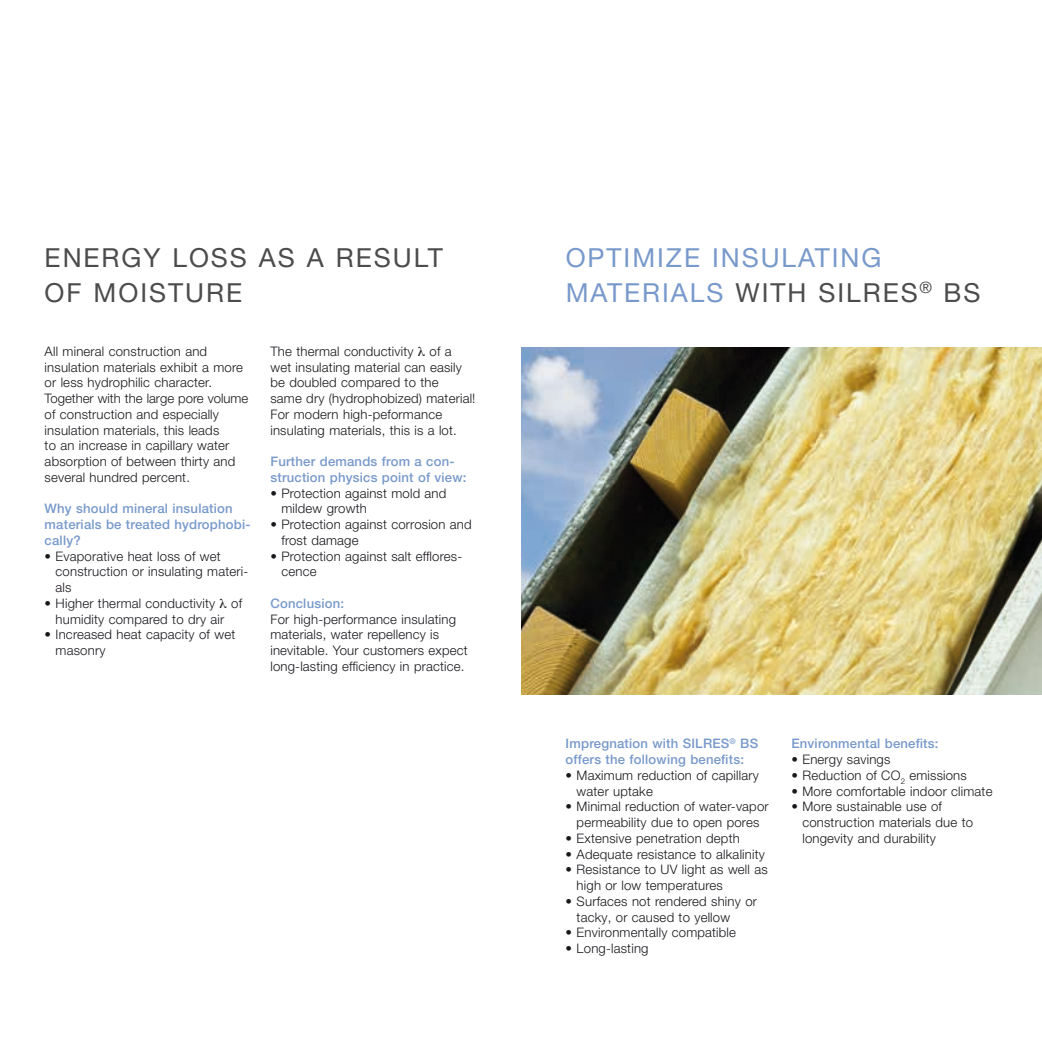
<style>
.page{position:relative;width:1042px;height:1042px;background:#fff}
.page>*{position:absolute;margin:0;border:0;box-sizing:border-box;transform-origin:0 0}
.t1{font:26.25px/35px "Helvetica Neue LT Pro";letter-spacing:.075em;color:#4c4c4e}
.t2{font:26.25px "Helvetica Neue LT Pro";color:#7899cb}
.t3{font:300 13.12px/15.8px "Helvetica Neue LT Pro";letter-spacing:.015em;color:#1a171c}
.t4{font:500 13.12px/15.8px "Helvetica Neue LT Pro";letter-spacing:.015em;color:#7899cb}
</style>
<div class="page">
<img style="left:521px;top:347px;width:521px;height:347px">
<h1 class="t1" style="left:45px;top:239px;width:400px">ENERGY LOSS AS A RESULT<br>OF MOISTURE</h1>
<h1 class="t2" style="left:566px;top:241px;width:56px">OPTIMI</h1>
<h1 class="t2" style="left:666px;top:241px;width:64px">ZE INSULATING</h1>
<h1 class="t2" style="left:566px;top:276px;width:19px">MATERIALS</h1>
<h1 class="t1" style="left:735px;top:274px;width:19px">WITH</h1>
<h1 class="t1" style="left:818px;top:274px;width:163px">SILRES<sup>®</sup> BS</h1>
<p class="t3" style="left:45px;top:343px;width:205px">All mineral construction and insulation materials exhibit a more or less hydrophilic character.<br>Together with the large pore volume of construction and especially insulation materials, this leads<br>to an increase in capillary water absorption of between thirty and several hundred percent.</p>
<p class="t4" style="left:45px;top:501px;width:207px">Why should mineral insulation materials be treated hydrophobi&shy;cally?</p>
<p class="t3" style="left:56px;top:548px;width:194px;text-indent:-11px">• Evaporative heat loss of wet construction or insulating materi&shy;als</p>
<p class="t3" style="left:45px;top:595px;width:199px;text-align:center">• Higher thermal conductivity of humidity compared to dry air</p>
<p class="t3" style="left:56px;top:626px;width:181px;text-indent:-11px">• Increased heat capacity of wet masonry</p>
<p class="t3" style="left:270px;top:343px;width:207px">The thermal conductivity of a wet insulating material can easily be doubled compared to the<br>same dry (hydrophobized) material!<br>For modern high-peformance insulating materials, this is a lot.</p>
<p class="t4" style="left:270px;top:453px;width:198px">Further demands from a con&shy;struction physics point of view:</p>
<p class="t3" style="left:281px;top:485px;width:166px;text-indent:-11px">• Protection against mold and mildew growth</p>
<p class="t3" style="left:281px;top:516px;width:192px;text-indent:-11px">• Protection against corrosion and frost damage</p>
<p class="t3" style="left:281px;top:548px;width:182px;text-indent:-11px">• Protection against salt efflores&shy;cence</p>
<p class="t4" style="left:270px;top:595px;width:75px">Conclusion:</p>
<p class="t3" style="left:270px;top:611px;width:199px">For high-performance insulating materials, water repellency is inevitable. Your customers expect long-lasting efficiency in practice.</p>
<p class="t4" style="left:566px;top:735px;width:194px">Impregnation with SILRES<sup>®</sup> BS offers the following benefits:</p>
<p class="t3" style="left:576px;top:767px;width:184px;text-indent:-11px">• Maximum reduction of capillary water uptake</p>
<p class="t3" style="left:566px;top:798px;width:204px;text-align:center">• Minimal reduction of water-vapor permeability due to open pores</p>
<p class="t3" style="left:566px;top:830px;width:176px">• Extensive penetration depth</p>
<p class="t3" style="left:566px;top:846px;width:201px">• Adequate resistance to alkalinity</p>
<p class="t3" style="left:576px;top:861px;width:193px;text-indent:-11px">• Resistance to UV light as well as high or low temperatures</p>
<p class="t3" style="left:576px;top:893px;width:182px;text-indent:-11px">• Surfaces not rendered shiny or tacky, or caused to yellow</p>
<p class="t3" style="left:566px;top:924px;width:172px">• Environmentally compatible</p>
<p class="t3" style="left:566px;top:940px;width:84px">• Long-lasting</p>
<p class="t4" style="left:791px;top:735px;width:148px">Environmental benefits:</p>
<p class="t3" style="left:791px;top:751px;width:100px">• Energy savings</p>
<p class="t3" style="left:791px;top:767px;width:177px">• Reduction of CO<sub>2</sub> emissions</p>
<p class="t3" style="left:791px;top:783px;width:203px">• More comfortable indoor climate</p>
<p class="t3" style="left:802px;top:798px;width:172px;text-indent:-11px">• More sustainable use of construction materials due to longevity and durability</p>
</div>
